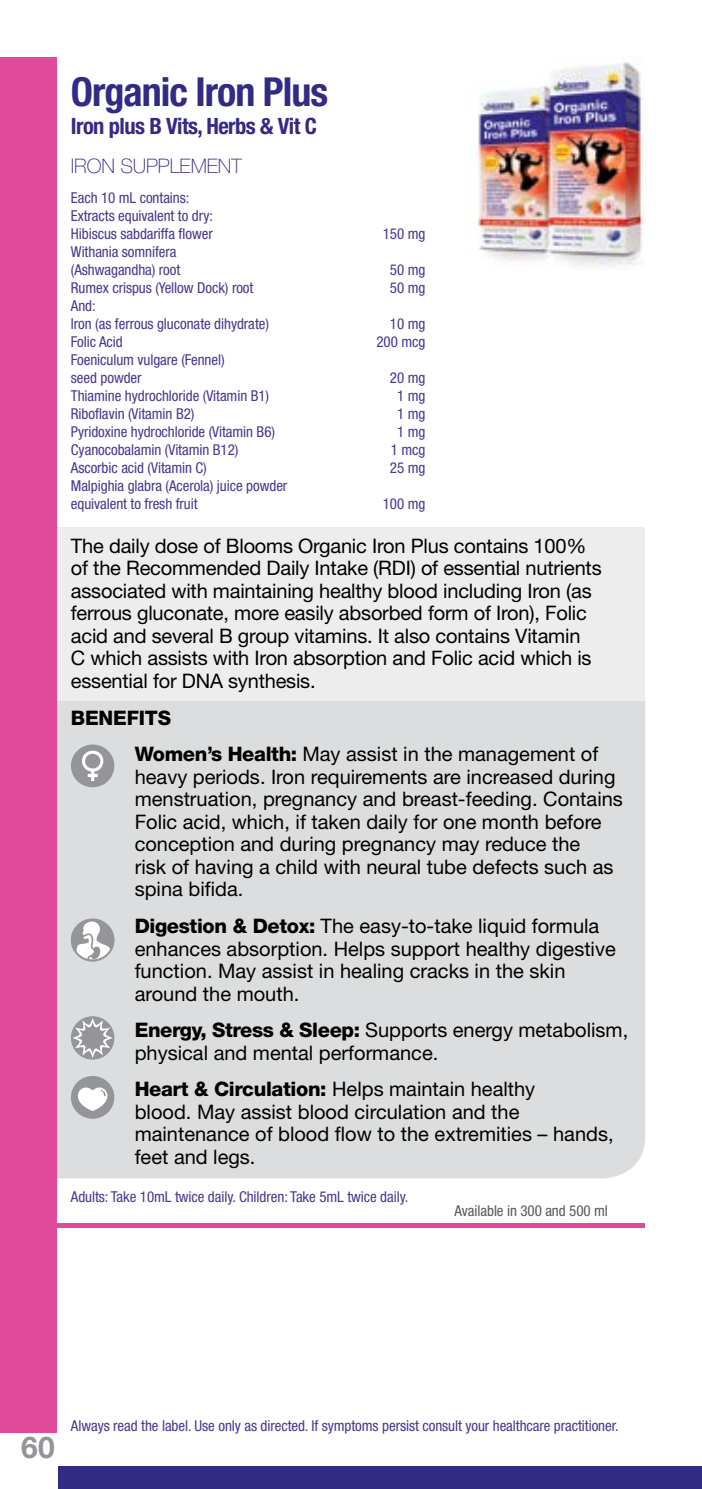
<style>
.page{position:relative;width:702px;height:1489px;background:#fff}
.page>*{position:absolute;margin:0;border:0;box-sizing:border-box;transform-origin:0 0}
.t1{font:700 condensed 40px "Helvetica Neue LT Std";letter-spacing:-.025em;color:#332a86}
.t2{font:700 30px "Helvetica Neue LT Std";color:#939598}
.t3{font:700 condensed 22.5px "Helvetica Neue LT Std";letter-spacing:-.025em;color:#332a86}
.t4{font:20px/22.5px "Helvetica Neue LT Std";color:#000}
.t5{font:100 20px "Helvetica Neue LT Std";letter-spacing:-.005em;color:#332a86}
.t6{font:condensed 15px/18px "Helvetica Neue LT Std";letter-spacing:-.005em;color:#43398e}
.t7{font:condensed 15px "Helvetica Neue LT Std";letter-spacing:-.005em;color:#58595b}
.s1{font-weight:800}
</style>
<div class="page">
<div style="left:58px;top:1465px;width:644px;height:23px;background:#332a86"></div>
<div style="left:57px;top:700px;width:588px;height:478px;background:#dcddde"></div>
<hr style="left:57px;top:1223px;width:588px;height:4px;background:#e14a9b">
<div style="left:57px;top:527px;width:588px;height:173px;background:#ededee"></div>
<div style="left:71px;top:918px;width:43px;height:43px;background:#939598;border-radius:50%"></div>
<svg style="left:76px;top:921px;width:35px;height:40px"></svg>
<div style="left:71px;top:918px;width:43px;height:43px;border:2px solid #939598;border-radius:50%"></div>
<div style="left:71px;top:1075px;width:43px;height:43px;background:#939598;border-radius:50%"></div>
<svg style="left:66px;top:1079px;width:53px;height:31px"></svg>
<div style="left:71px;top:744px;width:43px;height:43px;background:#939598;border-radius:50%"></div>
<svg style="left:79px;top:748px;width:27px;height:33px"></svg>
<svg style="left:71px;top:1016px;width:43px;height:43px"></svg>
<svg style="left:72px;top:1017px;width:41px;height:41px;background:#b1b2b4"></svg>
<img style="left:476px;top:56px;width:168px;height:211px">
<div style="left:0;top:57px;width:57px;height:1374px;background:#e14a9b"></div>
<h1 class="t1" style="left:71px;top:68px;width:259px">Organic Iron Plus</h1>
<p class="t3" style="left:71px;top:112px;width:247px">Iron plus B Vits, Herbs &amp; Vit C</p>
<p class="t5" style="left:71px;top:155px;width:172px">IRON SUPPLEMENT</p>
<p class="t6" style="left:71px;top:188px;width:144px">Each 10 mL contains:<br>Extracts equivalent to dry:<br>Hibiscus sabdariffa flower</p>
<p class="t6" style="left:71px;top:242px;width:111px">Withania somnifera (Ashwagandha) root</p>
<p class="t6" style="left:383px;top:224px;width:44px">150 mg</p>
<p class="t6" style="left:390px;top:260px;width:37px">50 mg</p>
<p class="t6" style="left:71px;top:278px;width:184px">Rumex crispus (Yellow Dock) root</p>
<p class="t6" style="left:390px;top:278px;width:37px">50 mg</p>
<p class="t6" style="left:71px;top:296px;width:200px">And:<br>Iron (as ferrous gluconate dihydrate)</p>
<p class="t6" style="left:390px;top:314px;width:37px">10 mg</p>
<p class="t6" style="left:71px;top:332px;width:53px">Folic Acid</p>
<p class="t6" style="left:376px;top:332px;width:50px">200 mcg</p>
<p class="t6" style="left:71px;top:350px;width:155px">Foeniculum vulgare (Fennel) seed powder</p>
<p class="t6" style="left:390px;top:368px;width:37px">20 mg</p>
<p class="t6" style="left:71px;top:386px;width:200px">Thiamine hydrochloride (Vitamin B1)</p>
<p class="t6" style="left:397px;top:386px;width:30px">1 mg</p>
<p class="t6" style="left:71px;top:404px;width:125px">Riboflavin (Vitamin B2)</p>
<p class="t6" style="left:397px;top:404px;width:30px">1 mg</p>
<p class="t6" style="left:71px;top:422px;width:206px">Pyridoxine hydrochloride (Vitamin B6)</p>
<p class="t6" style="left:397px;top:422px;width:30px">1 mg</p>
<p class="t6" style="left:71px;top:440px;width:169px">Cyanocobalamin (Vitamin B12)</p>
<p class="t6" style="left:391px;top:440px;width:36px">1 mcg</p>
<p class="t6" style="left:71px;top:458px;width:137px">Ascorbic acid (Vitamin C)</p>
<p class="t6" style="left:390px;top:458px;width:37px">25 mg</p>
<p class="t6" style="left:71px;top:476px;width:218px">Malpighia glabra (Acerola) juice powder equivalent to fresh fruit</p>
<p class="t6" style="left:383px;top:494px;width:44px">100 mg</p>
<p class="t4" style="left:71px;top:534px;width:532px">The daily dose of Blooms Organic Iron Plus contains 100% of the Recommended Daily Intake (RDI) of essential nutrients associated with maintaining healthy blood including Iron (as ferrous gluconate, more easily absorbed form of Iron), Folic acid and several B group vitamins. It also contains Vitamin<br>C which assists with Iron absorption and Folic acid which is essential for DNA synthesis.</p>
<p class="t4" style="left:135px;top:698px;width:465px;line-height:36.8px;text-indent:-64px"><span class="s1">BENEFITS<br>Women’s Health:</span> May assist in the management of</p>
<p class="t4" style="left:135px;top:765px;width:489px">heavy periods. Iron requirements are increased during menstruation, pregnancy and breast-feeding. Contains Folic acid, which, if taken daily for one month before conception and during pregnancy may reduce the<br>risk of having a child with neural tube defects such as spina bifida.</p>
<p class="t4" style="left:135px;top:914px;width:482px"><span class="s1">Digestion &amp; Detox:</span> The easy-to-take liquid formula enhances absorption. Helps support healthy digestive function. May assist in healing cracks in the skin around the mouth.</p>
<p class="t4" style="left:135px;top:1018px;width:495px"><span class="s1">Energy, Stress &amp; Sleep:</span> Supports energy metabolism, physical and mental performance.</p>
<p class="t4" style="left:135px;top:1077px;width:480px"><span class="s1">Heart &amp; Circulation:</span> Helps maintain healthy<br>blood. May assist blood circulation and the maintenance of blood flow to the extremities – hands, feet and legs.</p>
<p class="t7" style="left:454px;top:1202px;width:155px">Available in 300 and 500 ml</p>
<p class="t6" style="left:71px;top:1187px;width:339px">Adults: Take 10mL twice daily. Children: Take 5mL twice daily.</p>
<h2 class="t2" style="left:21px;top:1428px;width:35px">60</h2>
<p class="t6" style="left:71px;top:1416px;width:549px">Always read the label. Use only as directed. If symptoms persist consult your healthcare practitioner.</p>
</div>
